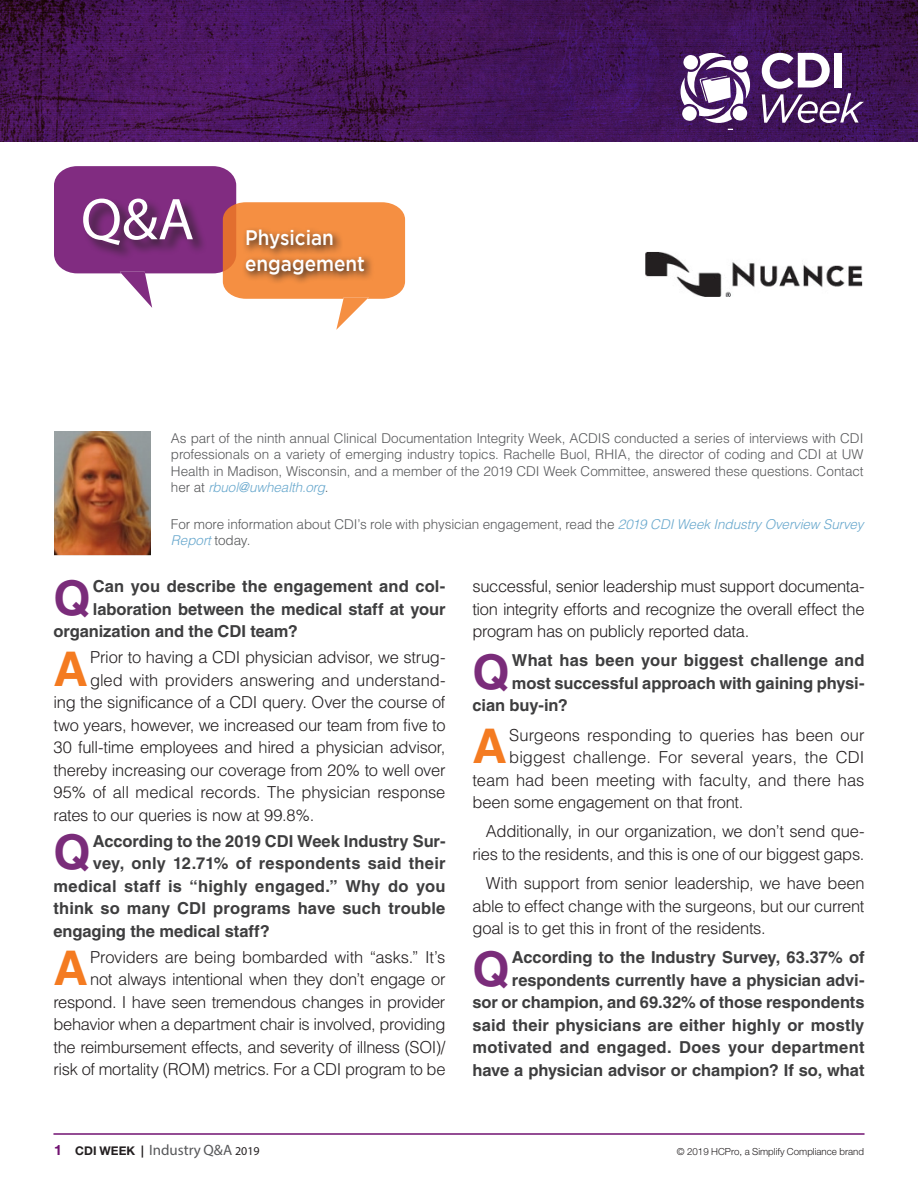
<style>
.page{position:relative;width:918px;height:1188px;background:#fff}
.page>*{position:absolute;margin:0;border:0;box-sizing:border-box;transform-origin:0 0}
.t1{font:59.4px "Myriad Pro";color:#fff}
.Question{font:700 47.85px "Helvetica LT Std";color:#7a2c7a}
.Answer{font:700 47.85px "Helvetica LT Std";color:#f47b21}
.t2{font:500 21px/25.2px "Gotham";color:#fff;scale:.9 1}
.Answer-2{font:300 16.5px/22.5px "Helvetica LT Std";letter-spacing:-.015em;color:#231f20;text-align:right}
.Question-2{font:700 16.5px/22.5px "Helvetica LT Std";color:#3e3e3f;text-align:right}
.body{font:300 16.5px/22.5px "Helvetica LT Std";letter-spacing:-.015em;color:#231f20;text-align:right}
.Answer-3{font:300 16.5px "Helvetica LT Std";letter-spacing:.005em;color:#231f20}
.t3{font:15px "Myriad Pro";color:#57585a}
.Editors_Note{font:300 13.5px/16.5px "Helvetica LT Std";letter-spacing:-.005em;color:#57585a;text-align:justify}
.t4{font:300 9.75px "Helvetica Neue LT Std";color:#231f20}
.s1{font-style:italic;color:#68a8cd}
.s2{font-family:"Helvetica Neue LT Std";font-weight:700;font-size:14.25px;color:#711271}
.s3{font-family:"Helvetica Neue LT Std";font-weight:700;font-size:12px;color:#231f20}
.s4{font-size:12px;color:#231f20}
</style>
<div class="page">
<img style="left:0;top:0;width:918px;height:142px">
<hr style="left:53px;top:1133px;width:812px;height:2px;background:#711271">
<svg style="left:54px;top:166px;width:351px;height:164px"></svg>
<div style="left:82px;top:198px;width:126px;height:62px;background:#231f20;opacity:.75"></div>
<svg style="left:762px;top:53px;width:102px;height:70px"></svg>
<svg style="left:679px;top:53px;width:73px;height:77px"></svg>
<svg style="left:242px;top:227px;width:133px;height:58px;background:#d27c3c"></svg>
<img style="left:54px;top:432px;width:97px;height:123px">
<img style="left:645px;top:252px;width:218px;height:45px">
<h1 class="t1" style="left:81px;top:183px;width:115px">Q&amp;A</h1>
<p class="t2" style="left:245px;top:225px;width:135px">Physician engagement</p>
<p class="Editors_Note" style="left:171px;top:430px;width:694px">As part of the ninth annual Clinical Documentation Integrity Week, ACDIS conducted a series of interviews with CDI professionals on a variety of emerging industry topics. Rachelle Buol, RHIA, the director of coding and CDI at UW Health in Madison, Wisconsin, and a member of the 2019 CDI Week Committee, answered these questions. Contact her at <span class="s1">rbuol@uwhealth.org</span>.</p>
<p class="Editors_Note" style="left:171px;top:516px;width:694px">For more information about CDI’s role with physician engagement, read the <span class="s1">2019 CDI Week Industry Overview Survey<br>Report</span> today.</p>
<p class="Question" style="left:53px;top:569px;width:39px">Q</p>
<p class="Question-2" style="left:93px;top:575px;width:354px">Can you describe the engagement and col-</p>
<p class="Question-2" style="left:93px;top:597px;width:354px">laboration between the medical staff at your</p>
<p class="Question-2" style="left:53px;top:620px;width:246px">organization and the CDI team?</p>
<p class="Answer" style="left:53px;top:640px;width:36px">A</p>
<p class="Answer-2" style="left:90px;top:646px;width:357px">Prior to having a CDI physician advisor, we strug-</p>
<p class="Answer-2" style="left:90px;top:668px;width:357px">gled with providers answering and understand-</p>
<p class="Answer-2" style="left:53px;top:691px;width:394px">ing the significance of a CDI query. Over the course of</p>
<p class="Answer-2" style="left:53px;top:713px;width:394px">two years, however, we increased our team from five to</p>
<p class="Answer-2" style="left:53px;top:736px;width:394px">30 full-time employees and hired a physician advisor,</p>
<p class="Answer-2" style="left:53px;top:758px;width:394px">thereby increasing our coverage from 20% to well over</p>
<p class="Answer-2" style="left:53px;top:781px;width:394px">95% of all medical records. The physician response</p>
<p class="Answer-2" style="left:53px;top:803px;width:262px">rates to our queries is now at 99.8%.</p>
<p class="Question" style="left:53px;top:823px;width:39px">Q</p>
<p class="Question-2" style="left:93px;top:829px;width:354px">According to the 2019 CDI Week Industry Sur-</p>
<p class="Question-2" style="left:93px;top:852px;width:354px">vey, only 12.71% of respondents said their</p>
<p class="Question-2" style="left:53px;top:874px;width:394px">medical staff is “highly engaged.” Why do you</p>
<p class="Question-2" style="left:53px;top:897px;width:394px">think so many CDI programs have such trouble</p>
<p class="Question-2" style="left:53px;top:919px;width:218px">engaging the medical staff?</p>
<p class="Answer" style="left:53px;top:939px;width:36px">A</p>
<p class="Answer-2" style="left:53px;top:945px;width:394px">Providers are being bombarded with “asks.” It’s<br>not always intentional when they don’t engage or respond. I have seen tremendous changes in provider behavior when a department chair is involved, providing the reimbursement effects, and severity of illness (SOI)/ risk of mortality (ROM) metrics. For a CDI program to be</p>
<p class="Answer-2" style="left:472px;top:575px;width:394px;text-align:justify">successful, senior leadership must support documenta&shy;tion integrity efforts and recognize the overall effect the program has on publicly reported data.</p>
<p class="Question" style="left:472px;top:643px;width:39px">Q</p>
<p class="Question-2" style="left:512px;top:649px;width:354px">What has been your biggest challenge and</p>
<p class="Question-2" style="left:512px;top:672px;width:354px">most successful approach with gaining physi-</p>
<p class="Question-2" style="left:473px;top:694px;width:97px">cian buy-in?</p>
<p class="Answer" style="left:472px;top:717px;width:36px">A</p>
<p class="Answer-3" style="left:509px;top:724px;width:357px">Surgeons responding to queries has been our</p>
<p class="Answer-3" style="left:509px;top:747px;width:357px">biggest challenge. For several years, the CDI</p>
<p class="Answer-2" style="left:473px;top:768px;width:394px">team had been meeting with faculty, and there has</p>
<p class="Answer-2" style="left:473px;top:791px;width:272px">been some engagement on that front.</p>
<p class="body" style="left:473px;top:820px;width:394px">Additionally, in our organization, we don’t send que&shy;ries to the residents, and this is one of our biggest gaps.</p>
<p class="body" style="left:473px;top:872px;width:394px;text-align:justify;text-indent:13px">With support from senior leadership, we have been able to effect change with the surgeons, but our current goal is to get this in front of the residents.</p>
<p class="Question" style="left:472px;top:940px;width:39px">Q</p>
<p class="Question-2" style="left:473px;top:946px;width:394px">According to the Industry Survey, 63.37% of respondents currently have a physician advi-<br>sor or champion, and 69.32% of those respondents said their physicians are either highly or mostly motivated and engaged. Does your department have a physician advisor or champion? If so, what</p>
<p class="t3" style="left:54px;top:1140px;width:207px"><span class="s2">1</span> <span class="s3">CDI WEEK |</span> Industry Q&amp;A <span class="s4">2019</span></p>
<p class="t4" style="left:677px;top:1145px;width:189px">© 2019 HCPro, a Simplify Compliance brand</p>
</div>
